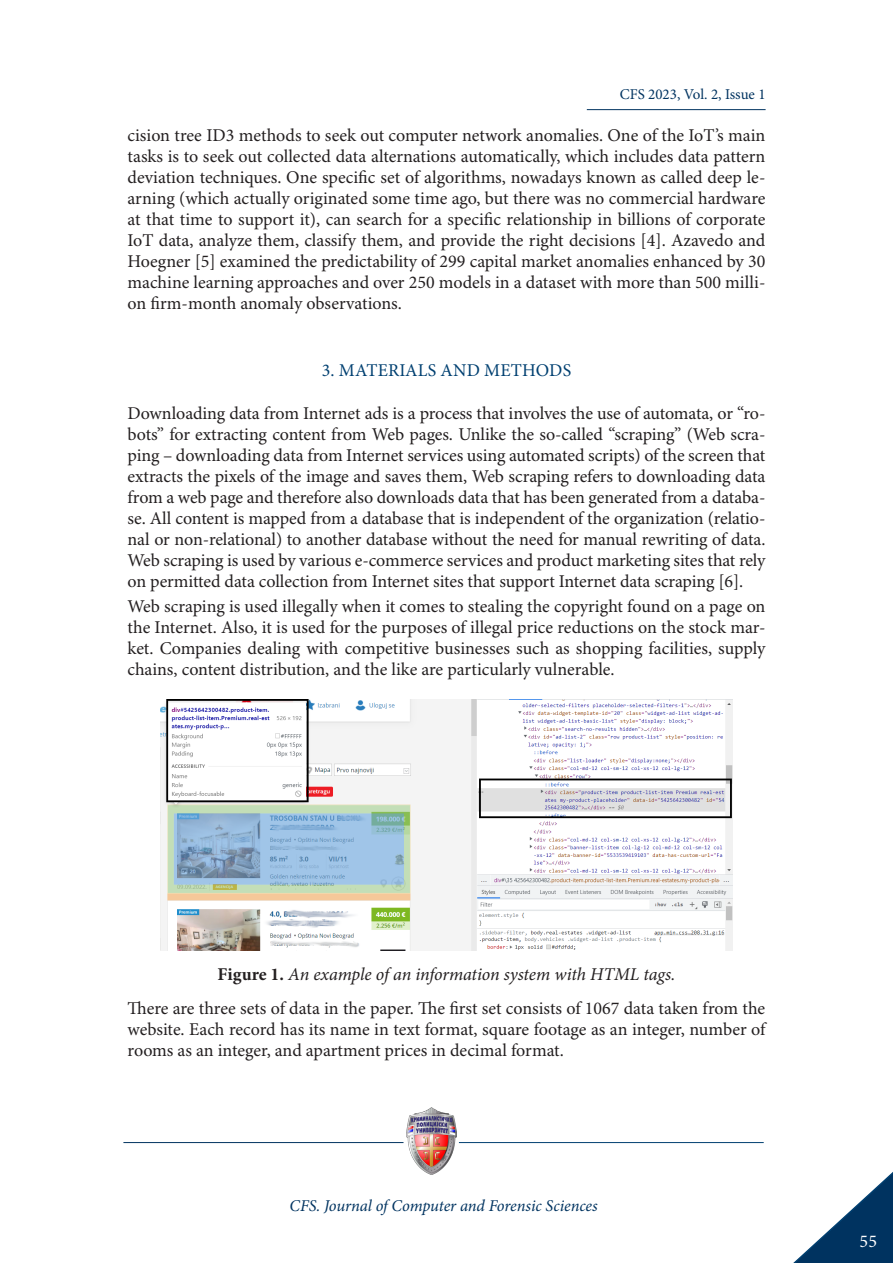
<style>
.page{position:relative;width:893px;height:1263px;background:#fff}
.page>*{position:absolute;margin:0;border:0;box-sizing:border-box;transform-origin:0 0}
.t1{font:18px/21px "Minion Pro";letter-spacing:-.005em;color:#231f20;text-align:justify}
.Slika{font:italic 18px "Minion Pro";letter-spacing:-.01em;color:#231f20}
.N1{font:18px "Minion Pro";letter-spacing:.01em;color:#004071}
.t2{font:18px "Minion Pro";color:#fff}
.t3{font:italic 16.5px "Minion Pro";letter-spacing:-.01em;color:#003360}
.t4{font:15px "Minion Pro";color:#003360}
.s1{font-weight:700;font-style:normal}
</style>
<div class="page">
<img style="left:406px;top:1108px;width:51px;height:67px">
<hr style="left:123px;top:1142px;width:280px;height:1px;background:#003360">
<hr style="left:459px;top:1142px;width:305px;height:1px;background:#004071">
<svg style="left:793px;top:1172px;width:100px;height:91px"></svg>
<hr style="left:587px;top:109px;width:179px;height:1px;background:#003360">
<img style="left:161px;top:700px;width:571px;height:251px">
<p class="t4" style="left:620px;top:86px;width:147px">CFS 2023, Vol. 2, Issue 1</p>
<p class="t1" style="left:128px;top:125px;width:639px">cision tree ID3 methods to seek out computer network anomalies. One of the IoT’s main tasks is to seek out collected data alternations automatically, which includes data pattern deviation techniques. One specific set of algorithms, nowadays known as called deep le&shy;arning (which actually originated some time ago, but there was no commercial hardware at that time to support it), can search for a specific relationship in billions of corporate IoT data, analyze them, classify them, and provide the right decisions [4]. Azavedo and Hoegner [5] examined the predictability of 299 capital market anomalies enhanced by 30 machine learning approaches and over 250 models in a dataset with more than 500 milli&shy;on firm-month anomaly observations.</p>
<p class="N1" style="left:322px;top:360px;width:251px">3. MATERIALS AND METHODS</p>
<p class="t1" style="left:128px;top:403px;width:639px">Downloading data from Internet ads is a process that involves the use of automata, or “ro&shy;bots” for extracting content from Web pages. Unlike the so-called “scraping” (Web scra&shy;ping – downloading data from Internet services using automated scripts) of the screen that extracts the pixels of the image and saves them, Web scraping refers to downloading data from a web page and therefore also downloads data that has been generated from a databa&shy;se. All content is mapped from a database that is independent of the organization (relatio&shy;nal or non-relational) to another database without the need for manual rewriting of data.<br>Web scraping is used by various e-commerce services and product marketing sites that rely on permitted data collection from Internet sites that support Internet data scraping [6].</p>
<p class="t1" style="left:128px;top:596px;width:639px">Web scraping is used illegally when it comes to stealing the copyright found on a page on the Internet. Also, it is used for the purposes of illegal price reductions on the stock mar&shy;ket. Companies dealing with competitive businesses such as shopping facilities, supply chains, content distribution, and the like are particularly vulnerable.</p>
<p class="Slika" style="left:218px;top:962px;width:459px"><span class="s1">Figure 1.</span> An example of an information system with HTML tags.</p>
<p class="t1" style="left:128px;top:998px;width:639px">There are three sets of data in the paper. The first set consists of 1067 data taken from the website. Each record has its name in text format, square footage as an integer, number of rooms as an integer, and apartment prices in decimal format.</p>
<p class="t3" style="left:290px;top:1194px;width:310px">CFS. Journal of Computer and Forensic Sciences</p>
<p class="t2" style="left:860px;top:1230px;width:19px">55</p>
</div>
